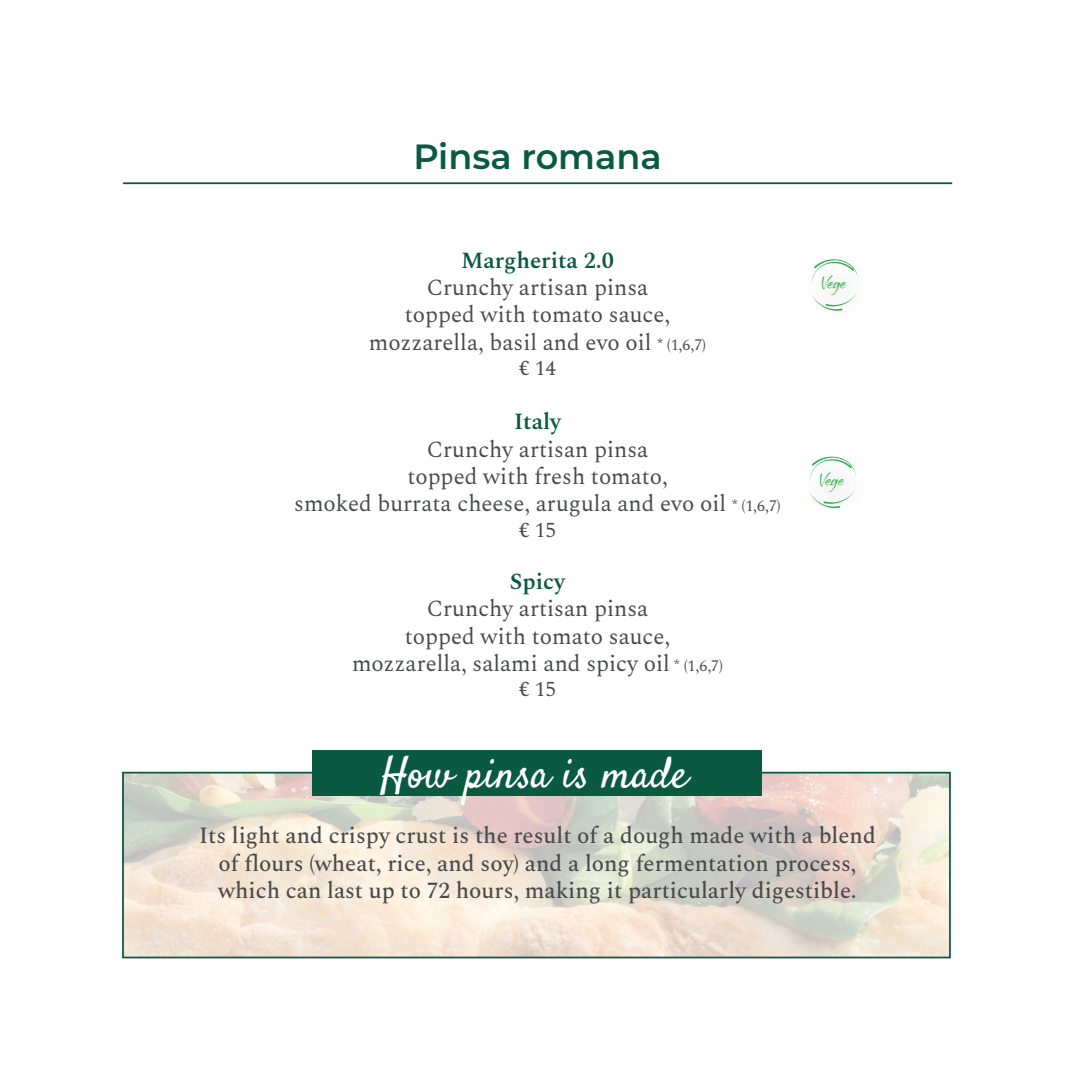
<style>
.page{position:relative;width:1072px;height:1072px;background:#fff}
.page>*{position:absolute;margin:0;border:0;box-sizing:border-box;transform-origin:0 0}
.t1{font:43.75px "Satisfy";color:#fff}
.t2{font:600 35px "Montserrat";color:#0a5941}
.t3{font:22.75px/27.3px "Spectral";color:#494b4b;text-align:center}
.t4{font:500 22.75px/27.3px "Spectral";color:#494b4b;text-align:center}
.t5{font:600 22.75px "Spectral";color:#0a5941}
.t6{font:21px "Spectral";color:#494b4b}
.t7{font:17.32px "Spartwell";color:#2eae4a}
.s1{font-size:15.75px}
</style>
<div class="page">
<hr style="left:123px;top:182px;width:829px;height:2px;background:#0a5941">
<svg style="left:812px;top:259px;width:47px;height:25px"></svg>
<svg style="left:811px;top:294px;width:45px;height:17px"></svg>
<svg style="left:809px;top:456px;width:48px;height:25px"></svg>
<svg style="left:809px;top:491px;width:45px;height:18px"></svg>
<svg style="left:125px;top:774px;width:822px;height:181px;background:#e7ddd0"></svg>
<div style="left:122px;top:771px;width:828px;height:187px;border:2px solid #0a5941"></div>
<div style="left:312px;top:750px;width:449px;height:45px;background:#0a5941"></div>
<h2 class="t2" style="left:413px;top:132px;width:250px">Pinsa romana</h2>
<p class="t5" style="left:461px;top:244px;width:154px">Margherita 2.0</p>
<p class="t3" style="left:369px;top:272px;width:339px">Crunchy artisan pinsa<br>topped with tomato sauce, mozzarella, basil and evo oil <span class="s1">* (1,6,7)</span></p>
<p class="t6" style="left:519px;top:352px;width:38px">€ 14</p>
<p class="t5" style="left:514px;top:405px;width:49px">Italy</p>
<p class="t3" style="left:294px;top:434px;width:488px">Crunchy artisan pinsa<br>topped with fresh tomato,<br>smoked burrata cheese, arugula and evo oil <span class="s1">* (1,6,7)</span></p>
<p class="t6" style="left:519px;top:514px;width:38px">€ 15</p>
<p class="t5" style="left:510px;top:565px;width:57px">Spicy</p>
<p class="t3" style="left:352px;top:593px;width:372px">Crunchy artisan pinsa<br>topped with tomato sauce, mozzarella, salami and spicy oil <span class="s1">* (1,6,7)</span></p>
<p class="t6" style="left:519px;top:674px;width:38px">€ 15</p>
<p class="t7" style="left:822px;top:271px;width:25px">Vege</p>
<p class="t7" style="left:820px;top:469px;width:25px">Vege</p>
<h1 class="t1" style="left:380px;top:746px;width:309px">How pinsa is made</h1>
<p class="t4" style="left:199px;top:820px;width:678px">Its light and crispy crust is the result of a dough made with a blend of flours (wheat, rice, and soy) and a long fermentation process, which can last up to 72 hours, making it particularly digestible.</p>
</div>
